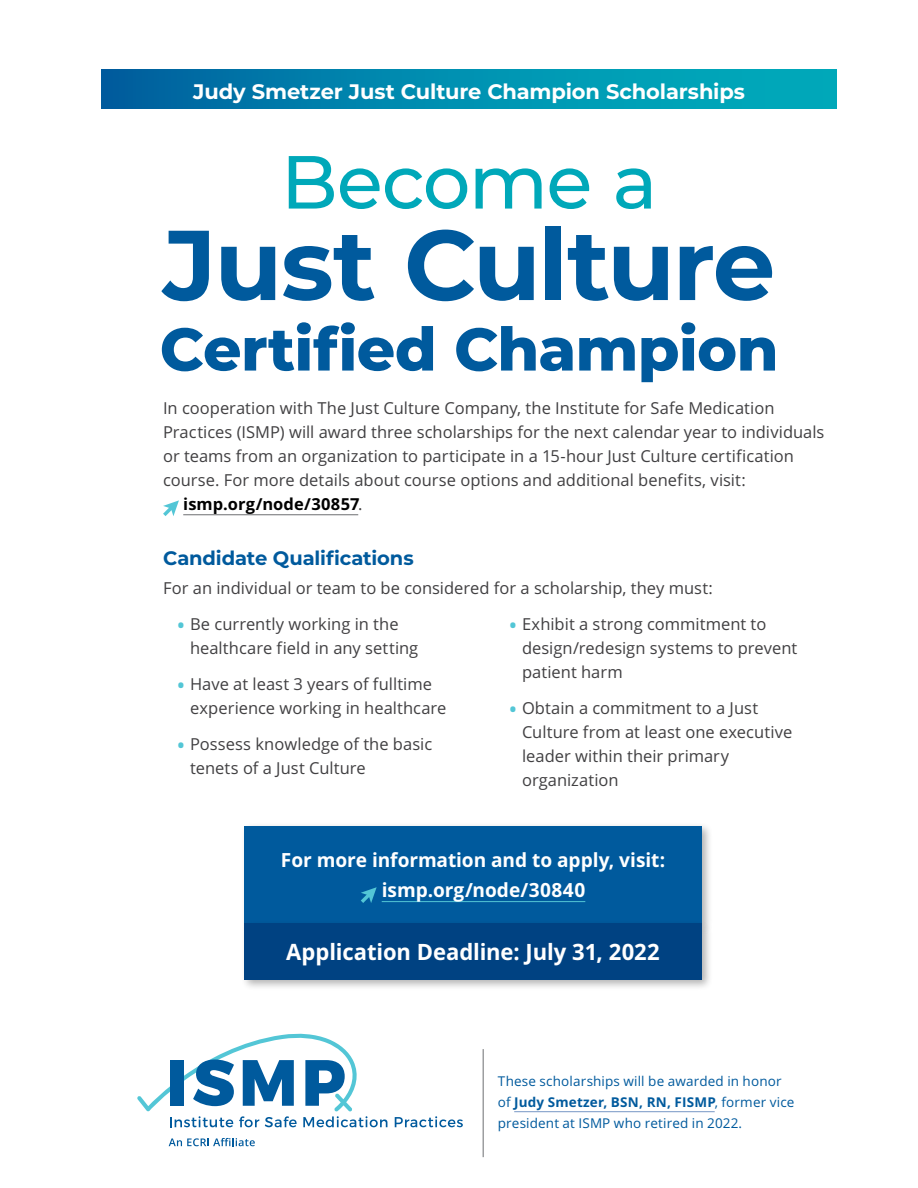
<style>
.page{position:relative;width:918px;height:1188px;background:#fff}
.page>*{position:absolute;margin:0;border:0;box-sizing:border-box;transform-origin:0 0}
.t1{font:700 99px "Montserrat";letter-spacing:-.025em;color:#005a9d}
.t2{font:500 75px "Montserrat";letter-spacing:-.02em;color:#00a8b9}
.t3{font:800 60px "Montserrat";letter-spacing:-.01em;color:#005a9d}
.t4{font:700 22.5px "Open Sans";letter-spacing:-.005em;color:#fff}
.t5{font:700 21px "Montserrat";letter-spacing:-.005em;color:#fff}
.t6{font:700 19.5px/30px "Open Sans";letter-spacing:-.005em;color:#fff}
.t7{font:700 19.5px "Montserrat";letter-spacing:-.005em;color:#005a9d}
.t8{font:16.5px/24px "Open Sans";color:#414042}
.t9{font:700 16.5px "Open Sans";letter-spacing:.005em;color:#000}
.t10{font:13.5px/21px "Open Sans";letter-spacing:.01em;color:#005a9d}
.s1{font-weight:400;color:#414042}
.s2{font-size:24px;color:#53c6d6}
.s3{font-weight:700}
</style>
<div class="page">
<svg style="left:137px;top:1034px;width:250px;height:93px"></svg>
<svg style="left:395px;top:1116px;width:68px;height:11px"></svg>
<svg style="left:169px;top:1138px;width:86px;height:8px"></svg>
<div style="left:240px;top:822px;width:473px;height:113px;background:#000;opacity:.3"></div>
<div style="left:244px;top:826px;width:458px;height:97px;background:#005a9d"></div>
<hr style="left:382px;top:901px;width:203px;height:1px;background:#53c6d6">
<svg style="left:361px;top:887px;width:16px;height:16px"></svg>
<div style="left:240px;top:920px;width:473px;height:71px;background:#000;opacity:.3"></div>
<div style="left:244px;top:923px;width:458px;height:57px;background:#004282"></div>
<hr style="left:183px;top:514px;width:175px;height:1px;background:#6d6e71">
<svg style="left:163px;top:500px;width:16px;height:16px"></svg>
<hr style="left:514px;top:1111px;width:201px;height:1px;background:#7696c5">
<div style="left:101px;top:69px;width:736px;height:40px;background:linear-gradient(to right,#0065a1,#00b3be)"></div>
<hr style="left:483px;top:1049px;width:1px;height:108px;background:#6d6e71">
<p class="t5" style="left:193px;top:80px;width:553px">Judy Smetzer Just Culture Champion Scholarships</p>
<h2 class="t2" style="left:281px;top:139px;width:378px">Become a</h2>
<h1 class="t1" style="left:163px;top:208px;width:614px">Just Culture</h1>
<h3 class="t3" style="left:160px;top:315px;width:620px">Certified Champion</h3>
<p class="t8" style="left:163px;top:397px;width:613px">In cooperation with The Just Culture Company, the Institute for Safe Medication</p>
<p class="t8" style="left:163px;top:421px;width:663px">Practices (ISMP) will award three scholarships for the next calendar year to individuals</p>
<p class="t8" style="left:163px;top:445px;width:632px">or teams from an organization to participate in a 15-hour Just Culture certification</p>
<p class="t8" style="left:163px;top:469px;width:584px">course. For more details about course options and additional benefits, visit:</p>
<p class="t9" style="left:183px;top:495px;width:181px">ismp.org/node/30857<span class="s1">.</span></p>
<p class="t7" style="left:163px;top:547px;width:252px">Candidate Qualifications</p>
<p class="t8" style="left:163px;top:576px;width:551px">For an individual or team to be considered for a scholarship, they must:</p>
<p class="t8" style="left:190px;top:612px;width:230px;text-indent:-14px"><span class="s2">•</span> Be currently working in the healthcare field in any setting</p>
<p class="t8" style="left:190px;top:672px;width:258px;text-indent:-14px"><span class="s2">•</span> Have at least 3 years of fulltime experience working in healthcare</p>
<p class="t8" style="left:190px;top:732px;width:244px;text-indent:-14px"><span class="s2">•</span> Possess knowledge of the basic tenets of a Just Culture</p>
<p class="t8" style="left:522px;top:612px;width:277px;text-indent:-14px"><span class="s2">•</span> Exhibit a strong commitment to design/redesign systems to prevent patient harm</p>
<p class="t8" style="left:522px;top:696px;width:272px;text-indent:-14px"><span class="s2">•</span> Obtain a commitment to a Just<br>Culture from at least one executive leader within their primary organization</p>
<p class="t6" style="left:382px;top:845px;width:285px;text-indent:-101px">For more information and to apply, visit: ismp.org/node/30840</p>
<h3 class="t4" style="left:286px;top:939px;width:375px">Application Deadline: July 31, 2022</h3>
<p class="t10" style="left:498px;top:1071px;width:298px">These scholarships will be awarded in honor of <span class="s3">Judy Smetzer, BSN, RN, FISMP</span>, former vice president at ISMP who retired in 2022.</p>
</div>
